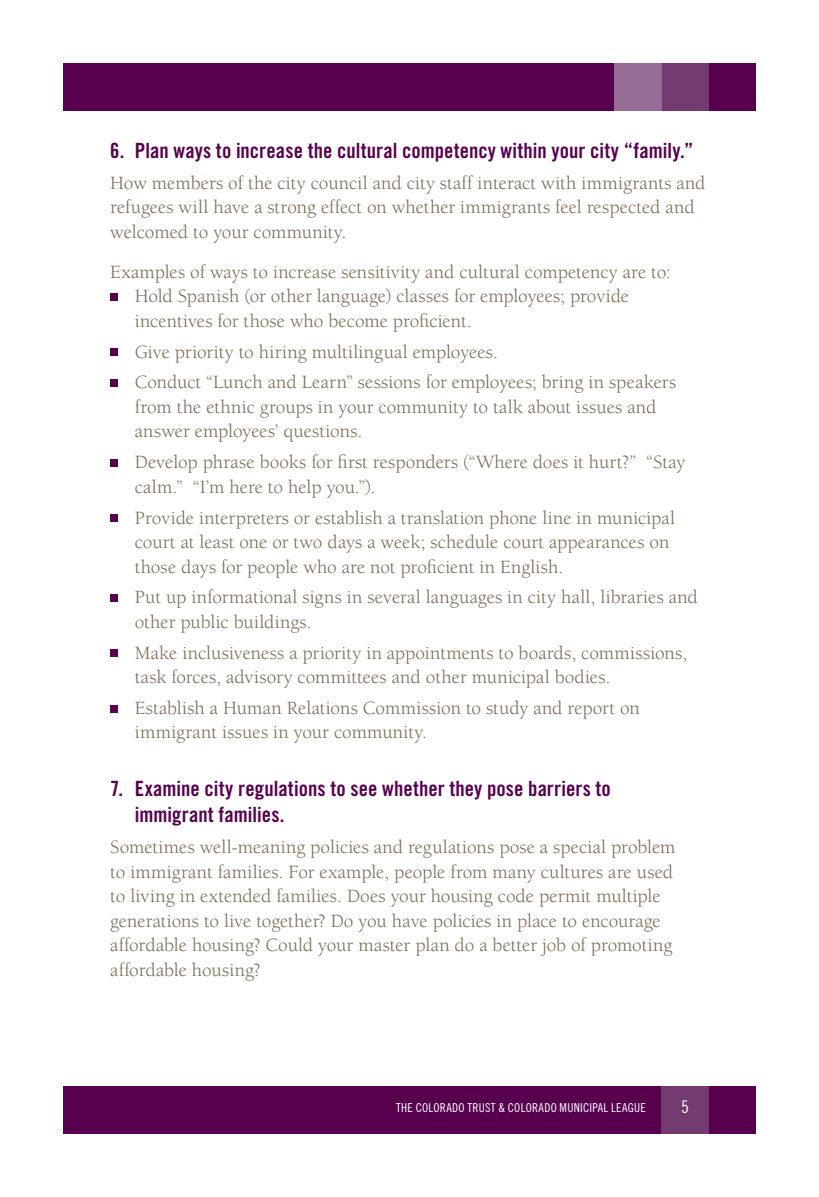
<style>
.page{position:relative;width:819px;height:1197px;background:#fff}
.page>*{position:absolute;margin:0;border:0;box-sizing:border-box;transform-origin:0 0}
.t1{font:21px/26.2px "Trade Gothic Bold Cond Twenty";color:#56004e}
.t2{font:19.25px/24.5px "Berkeley";color:#7c6a55}
.t3{font:17.5px "Trade Gothic Cond Eighteen";color:#fff}
.t4{font:12.25px "Trade Gothic Cond Eighteen";letter-spacing:.02em;color:#fff}
</style>
<div class="page">
<div style="left:63px;top:1087px;width:693px;height:47px;background:#56004e"></div>
<div style="left:662px;top:1087px;width:47px;height:47px;background:#733b6f"></div>
<div style="left:63px;top:63px;width:693px;height:47px;background:#56004e"></div>
<div style="left:662px;top:63px;width:47px;height:47px;background:#733b6f"></div>
<div style="left:614px;top:63px;width:48px;height:47px;background:#966d95"></div>
<div style="left:110px;top:293px;width:7px;height:8px;background:#56004e"></div>
<div style="left:110px;top:349px;width:7px;height:7px;background:#56004e"></div>
<div style="left:110px;top:380px;width:7px;height:7px;background:#56004e"></div>
<div style="left:110px;top:459px;width:7px;height:7px;background:#56004e"></div>
<div style="left:110px;top:515px;width:7px;height:7px;background:#56004e"></div>
<div style="left:110px;top:594px;width:7px;height:8px;background:#56004e"></div>
<div style="left:110px;top:650px;width:7px;height:7px;background:#56004e"></div>
<div style="left:110px;top:705px;width:7px;height:7px;background:#56004e"></div>
<p class="t1" style="left:110px;top:139px;width:585px">6. Plan ways to increase the cultural competency within your city “family.”</p>
<p class="t2" style="left:110px;top:172px;width:597px">How members of the city council and city staff interact with immigrants and refugees will have a strong effect on whether immigrants feel respected and welcomed to your community.</p>
<p class="t2" style="left:135px;top:261px;width:538px;text-indent:-24px">Examples of ways to increase sensitivity and cultural competency are to:<br>Hold Spanish (or other language) classes for employees; provide incentives for those who become proficient.</p>
<p class="t2" style="left:135px;top:338px;width:543px;line-height:30.8px">Give priority to hiring multilingual employees.<br>Conduct “Lunch and Learn” sessions for employees; bring in speakers</p>
<p class="t2" style="left:135px;top:396px;width:523px">from the ethnic groups in your community to talk about issues and answer employees’ questions.</p>
<p class="t2" style="left:135px;top:452px;width:552px">Develop phrase books for first responders (“Where does it hurt?” “Stay calm.” “I’m here to help you.”).</p>
<p class="t2" style="left:135px;top:507px;width:542px">Provide interpreters or establish a translation phone line in municipal court at least one or two days a week; schedule court appearances on those days for people who are not proficient in English.</p>
<p class="t2" style="left:135px;top:587px;width:565px">Put up informational signs in several languages in city hall, libraries and other public buildings.</p>
<p class="t2" style="left:135px;top:642px;width:554px">Make inclusiveness a priority in appointments to boards, commissions, task forces, advisory committees and other municipal bodies.</p>
<p class="t2" style="left:135px;top:697px;width:507px">Establish a Human Relations Commission to study and report on immigrant issues in your community.</p>
<p class="t1" style="left:135px;top:777px;width:478px;text-indent:-25px">7. Examine city regulations to see whether they pose barriers to immigrant families.</p>
<p class="t2" style="left:110px;top:837px;width:567px">Sometimes well-meaning policies and regulations pose a special problem to immigrant families. For example, people from many cultures are used to living in extended families. Does your housing code permit multiple generations to live together? Do you have policies in place to encourage affordable housing? Could your master plan do a better job of promoting affordable housing?</p>
<p class="t4" style="left:396px;top:1103px;width:251px">THE COLORADO TRUST &amp; COLORADO MUNICIPAL LEAGUE</p>
<p class="t3" style="left:681px;top:1100px;width:9px">5</p>
</div>
